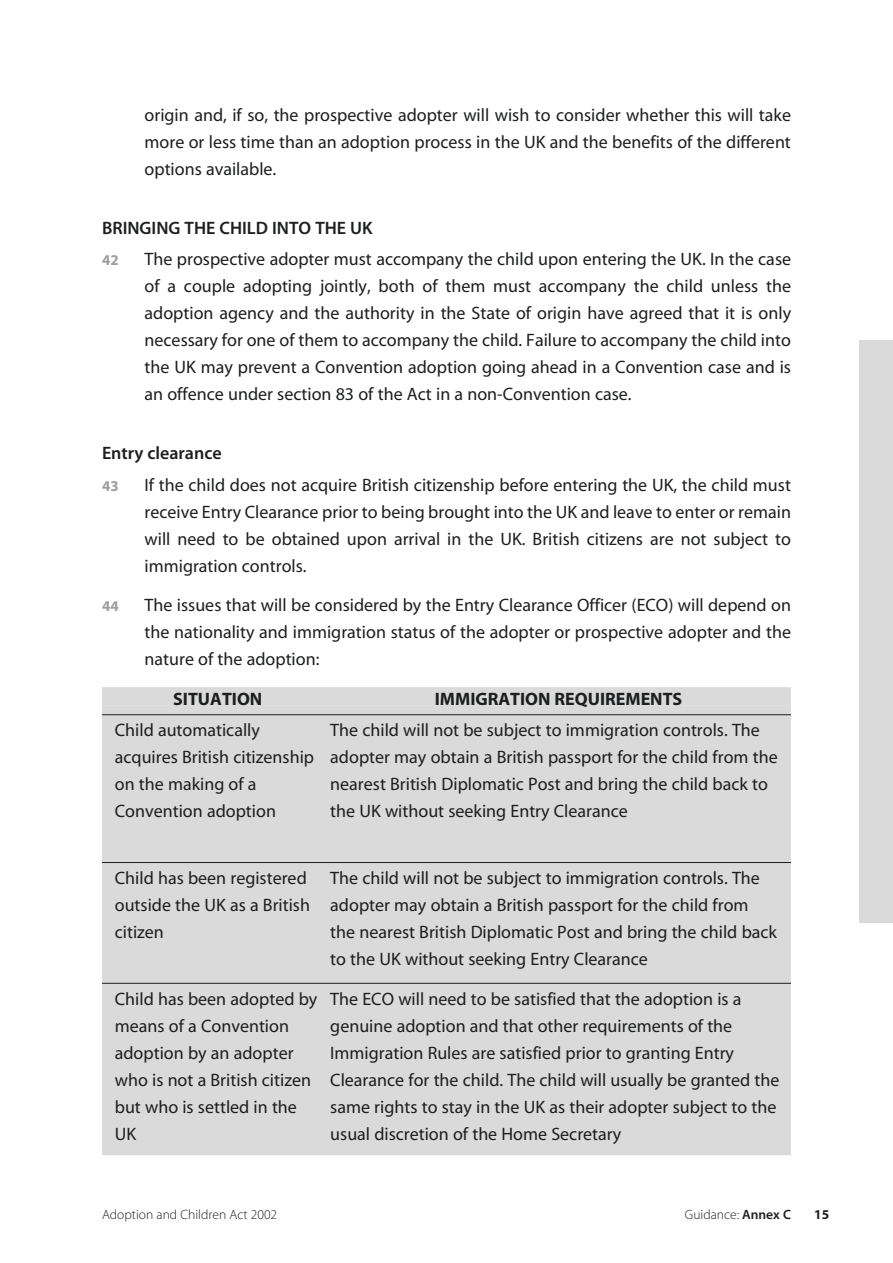
<style>
.page{position:relative;width:893px;height:1263px;background:#fff}
.page>*{position:absolute;margin:0;border:0;box-sizing:border-box;transform-origin:0 0}
.t1{font:18px/27px "Myriad MM";color:#1d1e1f}
.t2{font:700 18px "Myriad MM Semi";color:#1d1e1f}
.t3{font:18px "Myriad MM Bold";color:#1d1e1f}
.t4{font:15px "Myriad MM Bold";color:#9e9e9e}
.t5{font:13.5px "Myriad MM Light";color:#1d1e1f}
.t6{font:13.5px "Myriad MM Bold";color:#1d1e1f}
.s1{font-family:"Myriad MM Semi";font-weight:700}
</style>
<div class="page">
<div style="left:102px;top:687px;width:689px;height:18px;background:#dadada"></div>
<div style="left:102px;top:705px;width:689px;height:450px;background:#dadada"></div>
<hr style="left:102px;top:714px;width:689px;height:1px;background:#1d1e1f">
<hr style="left:102px;top:862px;width:689px;height:1px;background:#1d1e1f">
<hr style="left:102px;top:983px;width:689px;height:1px;background:#1d1e1f">
<div style="left:859px;top:340px;width:34px;height:583px;background:#dadada"></div>
<p class="t1" style="left:145px;top:103px;width:648px;text-align:justify">origin and, if so, the prospective adopter will wish to consider whether this will take more or less time than an adoption process in the UK and the benefits of the different options available.</p>
<p class="t2" style="left:102px;top:219px;width:272px">BRINGING THE CHILD INTO THE UK</p>
<p class="t4" style="left:102px;top:253px;width:18px">42</p>
<p class="t1" style="left:145px;top:247px;width:648px;text-align:justify">The prospective adopter must accompany the child upon entering the UK. In the case of a couple adopting jointly, both of them must accompany the child unless the adoption agency and the authority in the State of origin have agreed that it is only necessary for one of them to accompany the child. Failure to accompany the child into the UK may prevent a Convention adoption going ahead in a Convention case and is an offence under section 83 of the Act in a non-Convention case.</p>
<p class="t2" style="left:102px;top:444px;width:121px">Entry clearance</p>
<p class="t4" style="left:102px;top:478px;width:18px">43</p>
<p class="t1" style="left:145px;top:472px;width:648px;text-align:justify">If the child does not acquire British citizenship before entering the UK, the child must receive Entry Clearance prior to being brought into the UK and leave to enter or remain will need to be obtained upon arrival in the UK. British citizens are not subject to immigration controls.</p>
<p class="t4" style="left:102px;top:599px;width:18px">44</p>
<p class="t1" style="left:145px;top:593px;width:648px;text-align:justify">The issues that will be considered by the Entry Clearance Officer (ECO) will depend on the nationality and immigration status of the adopter or prospective adopter and the nature of the adoption:</p>
<p class="t3" style="left:173px;top:690px;width:91px">SITUATION</p>
<p class="t3" style="left:435px;top:690px;width:249px">IMMIGRATION REQUIREMENTS</p>
<p class="t1" style="left:115px;top:718px;width:201px">Child automatically acquires British citizenship on the making of a<br>Convention adoption</p>
<p class="t1" style="left:330px;top:718px;width:449px">The child will not be subject to immigration controls. The adopter may obtain a British passport for the child from the nearest British Diplomatic Post and bring the child back to the UK without seeking Entry Clearance</p>
<p class="t1" style="left:115px;top:865px;width:197px">Child has been registered outside the UK as a British citizen</p>
<p class="t1" style="left:330px;top:865px;width:448px">The child will not be subject to immigration controls. The adopter may obtain a British passport for the child from the nearest British Diplomatic Post and bring the child back to the UK without seeking Entry Clearance</p>
<p class="t1" style="left:115px;top:986px;width:204px">Child has been adopted by means of a Convention adoption by an adopter who is not a British citizen but who is settled in the<br>UK</p>
<p class="t1" style="left:330px;top:986px;width:451px">The ECO will need to be satisfied that the adoption is a genuine adoption and that other requirements of the Immigration Rules are satisfied prior to granting Entry Clearance for the child. The child will usually be granted the same rights to stay in the UK as their adopter subject to the usual discretion of the Home Secretary</p>
<p class="t5" style="left:102px;top:1208px;width:177px">Adoption and Children Act 2002</p>
<p class="t5" style="left:685px;top:1208px;width:107px">Guidance: <span class="s1">Annex C</span></p>
<p class="t6" style="left:814px;top:1208px;width:16px">15</p>
</div>
